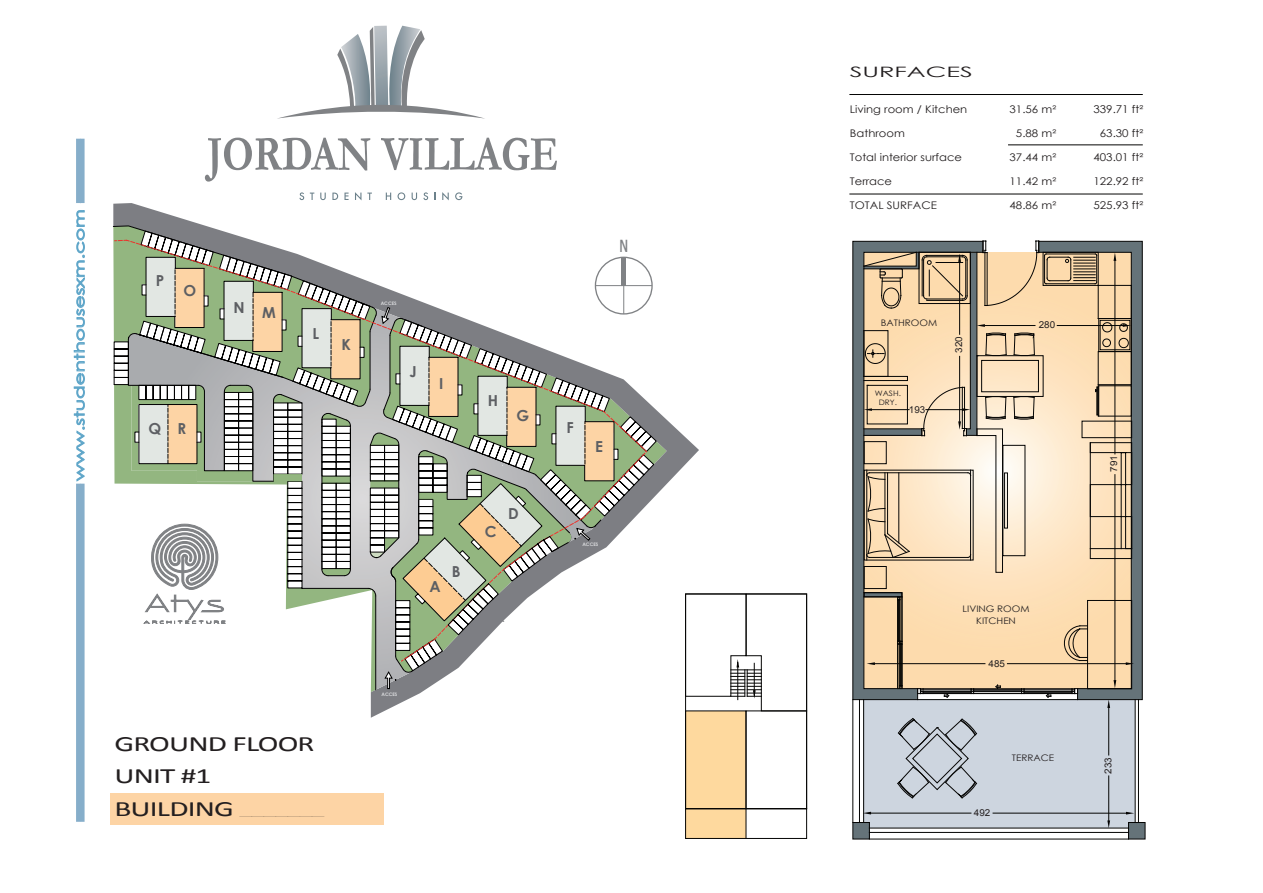
<style>
.page{position:relative;width:1263px;height:893px;background:#fff}
.page>*{position:absolute;margin:0;border:0;box-sizing:border-box;transform-origin:0 0}
.t1{font:21.9px/32.4px "Calibri";letter-spacing:-.025em;color:#231f20;scale:1.43 1}
.t2{font:500 condensed 18.15px "Franklin Gothic";color:#808285;scale:.85 1}
.t3{font:700 15.15px "Century Gothic";color:#5d5f63}
.t4{font:14.4px "Century Gothic";color:#231f20;scale:1.77 1}
.t5{font:13.5px "Century Gothic";color:#5fa6c9;scale:1.48 1}
.t6{font:10.8px "Century Gothic";color:#231f20;scale:1.07 1}
.t7{font:10.5px "Century Gothic";color:#231f20;scale:1.1 1}
.t8{font:9.6px "Arial";color:#231f20}
.t9{font:9px/12px "Century Gothic";color:#231f20;text-align:center;scale:1.1 1}
.t10{font:7.5px/9px "Century Gothic";color:#231f20;text-align:center;scale:1.1 1}
.t11{font:700 4.8px "Century Gothic";color:#dadbdd}
.t12{font:2.4px "Calibri";color:#231f20;scale:10.49 1}
</style>
<div class="page">
<svg style="left:984px;top:573px;width:54px;height:116px;background:#fbdcb1"></svg>
<div style="left:864px;top:700px;width:271px;height:128px;background:#cdd5df"></div>
<div style="left:853px;top:822px;width:16px;height:17px;background:#657379"></div>
<div style="left:1128px;top:822px;width:17px;height:17px;background:#657379"></div>
<svg style="left:995px;top:685px;width:6px;height:4px"></svg>
<hr style="left:1024px;top:689px;width:48px;height:1px;background:#050504">
<hr style="left:1024px;top:691px;width:48px;height:1px;background:#050504">
<hr style="left:1024px;top:692px;width:48px;height:1px;background:#050504">
<hr style="left:1024px;top:693px;width:48px;height:1px;background:#050504">
<hr style="left:973px;top:693px;width:48px;height:1px;background:#050504">
<hr style="left:973px;top:689px;width:48px;height:1px;background:#050504">
<hr style="left:973px;top:691px;width:48px;height:1px;background:#050504">
<hr style="left:973px;top:690px;width:48px;height:1px;background:#050504">
<svg style="left:1021px;top:689px;width:4px;height:5px"></svg>
<svg style="left:897px;top:718px;width:80px;height:80px"></svg>
<hr style="left:869px;top:839px;width:259px;height:1px;background:#040503">
<hr style="left:869px;top:832px;width:259px;height:1px;background:#040503">
<hr style="left:869px;top:828px;width:259px;height:1px;background:#040503">
<hr style="left:918px;top:699px;width:159px;height:1px;background:#040503">
<hr style="left:852px;top:700px;width:1px;height:122px;background:#040503">
<hr style="left:859px;top:700px;width:1px;height:122px;background:#040503">
<hr style="left:863px;top:700px;width:1px;height:122px;background:#040503">
<hr style="left:1135px;top:700px;width:1px;height:122px;background:#040503">
<hr style="left:1138px;top:700px;width:1px;height:122px;background:#040503">
<svg style="left:852px;top:241px;width:132px;height:459px;background:#c2b196"></svg>
<div style="left:852px;top:822px;width:18px;height:17px;border:1px solid #050504"></div>
<div style="left:1128px;top:822px;width:17px;height:17px;border:1px solid #050504"></div>
<svg style="left:1038px;top:241px;width:105px;height:459px;background:#b9aa90"></svg>
<div style="left:863px;top:592px;width:39px;height:5px;border:1px solid #050504"></div>
<hr style="left:1108px;top:708px;width:1px;height:47px;background:#040503">
<hr style="left:1108px;top:776px;width:1px;height:44px;background:#040503">
<hr style="left:993px;top:813px;width:133px;height:1px;background:#040503">
<hr style="left:871px;top:813px;width:100px;height:1px;background:#040503">
<hr style="left:1007px;top:663px;width:119px;height:1px;background:#040503">
<hr style="left:875px;top:663px;width:110px;height:1px;background:#040503">
<hr style="left:1115px;top:475px;width:1px;height:205px;background:#040503">
<svg style="left:1107px;top:700px;width:3px;height:8px"></svg>
<svg style="left:1107px;top:820px;width:3px;height:8px"></svg>
<svg style="left:1126px;top:812px;width:8px;height:2px"></svg>
<svg style="left:863px;top:812px;width:8px;height:2px"></svg>
<svg style="left:1126px;top:662px;width:8px;height:3px"></svg>
<svg style="left:866px;top:662px;width:9px;height:3px"></svg>
<svg style="left:1113px;top:680px;width:3px;height:8px"></svg>
<svg style="left:863px;top:241px;width:269px;height:332px;background:#dfc9ab"></svg>
<div style="left:686px;top:711px;width:60px;height:127px;background:#fed99e"></div>
<div style="left:685px;top:808px;width:122px;height:31px;border:1px solid #050504"></div>
<div style="left:685px;top:711px;width:61px;height:98px;border:1px solid #050504"></div>
<div style="left:746px;top:711px;width:61px;height:98px;border:1px solid #050504"></div>
<svg style="left:699px;top:594px;width:108px;height:117px"></svg>
<svg style="left:746px;top:809px;width:1px;height:29px"></svg>
<div style="left:111px;top:793px;width:273px;height:32px;background:#fdd4a5"></div>
<hr style="left:850px;top:94px;width:292px;height:1px;background:#050504">
<hr style="left:1008px;top:145px;width:134px;height:1px;background:#050504">
<hr style="left:850px;top:194px;width:292px;height:1px;background:#050504">
<div style="left:76px;top:139px;width:9px;height:64px;background:#86aeca"></div>
<svg style="left:74px;top:210px;width:11px;height:271px"></svg>
<div style="left:76px;top:484px;width:9px;height:338px;background:#86aeca"></div>
<svg style="left:205px;top:138px;width:165px;height:44px"></svg>
<svg style="left:381px;top:138px;width:176px;height:32px"></svg>
<svg style="left:277px;top:26px;width:208px;height:93px"></svg>
<svg style="left:299px;top:192px;width:5px;height:8px"></svg>
<svg style="left:310px;top:193px;width:4px;height:7px"></svg>
<svg style="left:320px;top:193px;width:6px;height:7px"></svg>
<svg style="left:332px;top:193px;width:6px;height:7px"></svg>
<svg style="left:344px;top:193px;width:5px;height:7px"></svg>
<svg style="left:355px;top:192px;width:6px;height:8px"></svg>
<svg style="left:367px;top:193px;width:5px;height:7px"></svg>
<svg style="left:386px;top:193px;width:5px;height:7px"></svg>
<svg style="left:397px;top:192px;width:8px;height:8px"></svg>
<svg style="left:412px;top:193px;width:5px;height:7px"></svg>
<svg style="left:423px;top:192px;width:5px;height:8px"></svg>
<svg style="left:442px;top:192px;width:7px;height:8px"></svg>
<svg style="left:455px;top:192px;width:7px;height:8px"></svg>
<svg style="left:113px;top:203px;width:586px;height:515px"></svg>
<hr style="left:375px;top:596px;width:1px;height:94px;background:#000">
<svg style="left:113px;top:225px;width:554px;height:464px"></svg>
<div style="left:595px;top:257px;width:58px;height:58px;border:1px solid #808285;border-radius:50%"></div>
<hr style="left:595px;top:285px;width:57px;height:1px;background:#808285">
<hr style="left:623px;top:257px;width:1px;height:57px;background:#808285">
<div style="left:621px;top:257px;width:5px;height:29px;background:#808285"></div>
<p class="t5" style="left:70px;top:481px;width:185px;rotate:-90deg">www.studenthousesxm.com</p>
<h3 class="t3" style="left:156px;top:269px;width:10px">P</h3>
<h3 class="t3" style="left:184px;top:279px;width:14px">O</h3>
<h3 class="t3" style="left:149px;top:417px;width:39px">Q R</h3>
<h3 class="t3" style="left:234px;top:298px;width:44px">N M</h3>
<h3 class="t3" style="left:312px;top:322px;width:8px">L</h3>
<h3 class="t3" style="left:341px;top:333px;width:11px">K</h3>
<p class="t11" style="left:381px;top:300px;width:17px">ACCES</p>
<h3 class="t3" style="left:409px;top:360px;width:9px">J</h3>
<h3 class="t3" style="left:439px;top:372px;width:6px">I</h3>
<h3 class="t3" style="left:488px;top:389px;width:12px">H</h3>
<h3 class="t3" style="left:517px;top:404px;width:14px">G</h3>
<h3 class="t3" style="left:429px;top:575px;width:13px">A</h3>
<h3 class="t3" style="left:452px;top:560px;width:10px">B</h3>
<h3 class="t3" style="left:485px;top:520px;width:13px">C</h3>
<h3 class="t3" style="left:508px;top:502px;width:12px">D</h3>
<h2 class="t2" style="left:619px;top:234px;width:12px">N</h2>
<h3 class="t3" style="left:566px;top:416px;width:9px">F</h3>
<h3 class="t3" style="left:595px;top:435px;width:9px">E</h3>
<p class="t11" style="left:582px;top:540px;width:17px">ACCES</p>
<h1 class="t1" style="left:114px;top:727px;width:141px">GROUND FLOOR<br>UNIT #1<br>BUILDING</h1>
<p class="t12" style="left:239px;top:813px;width:10px">_______</p>
<p class="t11" style="left:382px;top:690px;width:17px">ACCES</p>
<h3 class="t4" style="left:850px;top:62px;width:71px">SURFACES</h3>
<p class="t7" style="left:850px;top:102px;width:108px">Living room / Kitchen</p>
<p class="t7" style="left:850px;top:126px;width:51px">Bathroom</p>
<p class="t7" style="left:850px;top:150px;width:103px">Total interior surface</p>
<p class="t7" style="left:850px;top:174px;width:40px">Terrace</p>
<p class="t7" style="left:850px;top:198px;width:81px">TOTAL SURFACE</p>
<p class="t7" style="left:1009px;top:102px;width:44px">31.56 m²</p>
<p class="t7" style="left:1016px;top:126px;width:38px">5.88 m²</p>
<p class="t7" style="left:1009px;top:150px;width:44px">37.44 m²</p>
<p class="t7" style="left:1009px;top:174px;width:44px">11.42 m²</p>
<p class="t7" style="left:1009px;top:198px;width:44px">48.86 m²</p>
<p class="t6" style="left:1093px;top:102px;width:48px">339.71 ft²</p>
<p class="t6" style="left:1100px;top:126px;width:42px">63.30 ft²</p>
<p class="t6" style="left:1093px;top:150px;width:48px">403.01 ft²</p>
<p class="t6" style="left:1093px;top:174px;width:48px">122.92 ft²</p>
<p class="t6" style="left:1093px;top:198px;width:48px">525.93 ft²</p>
<p class="t9" style="left:881px;top:316px;width:53px">BATHROOM</p>
<p class="t10" style="left:875px;top:389px;width:25px">WASH.<br>DRY.</p>
<p class="t8" style="left:909px;top:403px;width:18px">193</p>
<p class="t8" style="left:952px;top:353px;width:18px;rotate:-90deg">320</p>
<p class="t8" style="left:1039px;top:318px;width:18px">280</p>
<p class="t8" style="left:1107px;top:472px;width:18px;rotate:-90deg">791</p>
<p class="t9" style="left:962px;top:602px;width:62px">LIVING ROOM<br>KITCHEN</p>
<p class="t8" style="left:988px;top:657px;width:18px">485</p>
<p class="t8" style="left:974px;top:806px;width:18px">492</p>
<p class="t9" style="left:1012px;top:752px;width:40px">TERRACE</p>
<p class="t8" style="left:1102px;top:774px;width:18px;rotate:-90deg">233</p>
</div>
